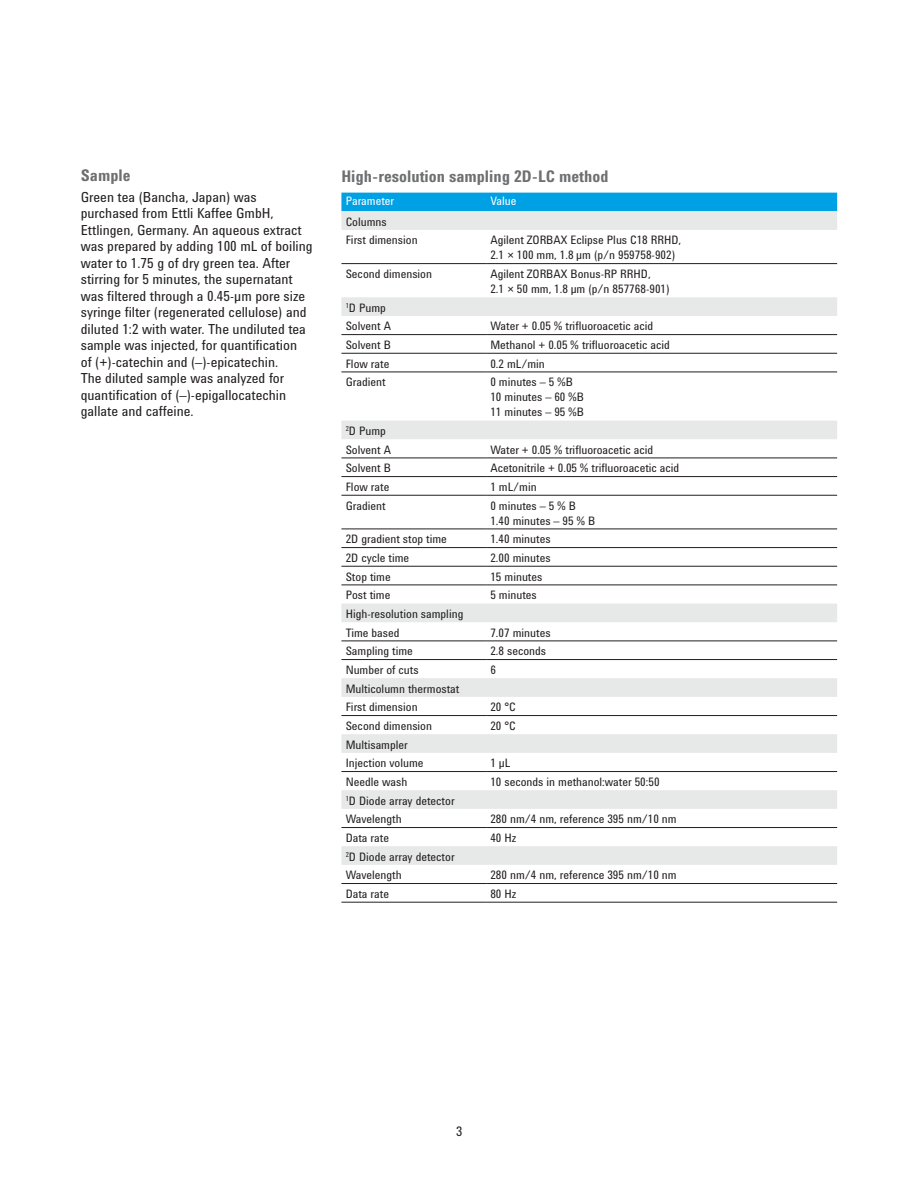
<style>
.page{position:relative;width:918px;height:1188px;background:#fff}
.page>*{position:absolute;margin:0;border:0;box-sizing:border-box;transform-origin:0 0}
.Subhead_2{font:700 16.5px "Agilent Condensed CFF";color:#6d6f71}
.Body_copy{font:14.25px/16.5px "Agilent Condensed CFF";color:#231f20}
.t1{font:13.5px "Agilent Condensed CFF";color:#231f20}
.Table_body{font:12px/15px "Agilent Condensed CFF";color:#231f20}
.Table_head{font:12px "Agilent Condensed CFF";color:#fff}
.s1{font-style:italic}
</style>
<div class="page">
<div style="left:341px;top:193px;width:496px;height:18px;background:#00a1e4"></div>
<svg style="left:341px;top:211px;width:496px;height:654px"></svg>
<hr style="left:341px;top:263px;width:145px;height:1px;background:#231f20">
<hr style="left:486px;top:263px;width:351px;height:1px;background:#231f20">
<hr style="left:341px;top:334px;width:145px;height:1px;background:#231f20">
<hr style="left:486px;top:334px;width:351px;height:1px;background:#231f20">
<hr style="left:341px;top:353px;width:145px;height:1px;background:#231f20">
<hr style="left:486px;top:353px;width:351px;height:1px;background:#231f20">
<hr style="left:341px;top:372px;width:145px;height:1px;background:#231f20">
<hr style="left:486px;top:372px;width:351px;height:1px;background:#231f20">
<hr style="left:341px;top:458px;width:145px;height:1px;background:#231f20">
<hr style="left:486px;top:458px;width:351px;height:1px;background:#231f20">
<hr style="left:341px;top:476px;width:145px;height:1px;background:#231f20">
<hr style="left:486px;top:476px;width:351px;height:1px;background:#231f20">
<hr style="left:341px;top:495px;width:145px;height:1px;background:#231f20">
<hr style="left:486px;top:495px;width:351px;height:1px;background:#231f20">
<hr style="left:341px;top:529px;width:145px;height:1px;background:#231f20">
<hr style="left:486px;top:529px;width:351px;height:1px;background:#231f20">
<hr style="left:341px;top:547px;width:145px;height:1px;background:#231f20">
<hr style="left:486px;top:547px;width:351px;height:1px;background:#231f20">
<hr style="left:341px;top:566px;width:145px;height:1px;background:#231f20">
<hr style="left:486px;top:566px;width:351px;height:1px;background:#231f20">
<hr style="left:341px;top:585px;width:145px;height:1px;background:#231f20">
<hr style="left:486px;top:585px;width:351px;height:1px;background:#231f20">
<hr style="left:341px;top:641px;width:145px;height:1px;background:#231f20">
<hr style="left:486px;top:641px;width:351px;height:1px;background:#231f20">
<hr style="left:341px;top:659px;width:145px;height:1px;background:#231f20">
<hr style="left:486px;top:659px;width:351px;height:1px;background:#231f20">
<hr style="left:341px;top:715px;width:145px;height:1px;background:#231f20">
<hr style="left:486px;top:715px;width:351px;height:1px;background:#231f20">
<hr style="left:341px;top:771px;width:145px;height:1px;background:#231f20">
<hr style="left:486px;top:771px;width:351px;height:1px;background:#231f20">
<hr style="left:341px;top:827px;width:145px;height:1px;background:#231f20">
<hr style="left:486px;top:827px;width:351px;height:1px;background:#231f20">
<hr style="left:341px;top:883px;width:145px;height:1px;background:#231f20">
<hr style="left:486px;top:883px;width:351px;height:1px;background:#231f20">
<hr style="left:341px;top:902px;width:145px;height:1px;background:#231f20">
<hr style="left:486px;top:902px;width:351px;height:1px;background:#231f20">
<p class="Subhead_2" style="left:81px;top:163px;width:51px">Sample</p>
<p class="Body_copy" style="left:81px;top:188px;width:233px">Green tea (Bancha, Japan) was purchased from Ettli Kaffee GmbH, Ettlingen, Germany. An aqueous extract was prepared by adding 100 mL of boiling water to 1.75 g of dry green tea. After stirring for 5 minutes, the supernatant was filtered through a 0.45‑µm pore size syringe filter (regenerated cellulose) and diluted 1:2 with water. The undiluted tea sample was injected, for quantification<br>of (+)-catechin and (–)-epicatechin.<br>The diluted sample was analyzed for quantification of (–)-epigallocatechin gallate and caffeine.</p>
<p class="Subhead_2" style="left:341px;top:164px;width:268px">High-resolution sampling 2D-LC method</p>
<p class="Table_head" style="left:346px;top:192px;width:50px">Parameter</p>
<p class="Table_head" style="left:490px;top:192px;width:28px">Value</p>
<p class="Table_body" style="left:346px;top:214px;width:43px">Columns</p>
<p class="Table_body" style="left:346px;top:232px;width:73px">First dimension</p>
<p class="Table_body" style="left:490px;top:232px;width:192px">Agilent ZORBAX Eclipse Plus C18 RRHD,<br>2.1 <span class="s1">×</span> 100 mm, 1.8 µm (p/n 959758-902)</p>
<p class="Table_body" style="left:346px;top:266px;width:88px">Second dimension</p>
<p class="Table_body" style="left:490px;top:266px;width:181px">Agilent ZORBAX Bonus-RP RRHD,<br>2.1 <span class="s1">×</span> 50 mm, 1.8 µm (p/n 857768-901)</p>
<p class="Table_body" style="left:346px;top:300px;width:42px"><sup>1</sup>D Pump</p>
<p class="Table_body" style="left:346px;top:318px;width:47px">Solvent A</p>
<p class="Table_body" style="left:490px;top:318px;width:164px">Water + 0.05 % trifluoroacetic acid</p>
<p class="Table_body" style="left:346px;top:337px;width:47px">Solvent B</p>
<p class="Table_body" style="left:490px;top:337px;width:181px">Methanol + 0.05 % trifluoroacetic acid</p>
<p class="Table_body" style="left:346px;top:356px;width:45px">Flow rate</p>
<p class="Table_body" style="left:490px;top:356px;width:56px">0.2 mL/min</p>
<p class="Table_body" style="left:346px;top:374px;width:41px">Gradient</p>
<p class="Table_body" style="left:490px;top:374px;width:95px">0 minutes – 5 %B<br>10 minutes – 60 %B<br>11 minutes – 95 %B</p>
<p class="Table_body" style="left:346px;top:423px;width:42px"><sup>2</sup>D Pump</p>
<p class="Table_body" style="left:346px;top:442px;width:47px">Solvent A</p>
<p class="Table_body" style="left:490px;top:442px;width:164px">Water + 0.05 % trifluoroacetic acid</p>
<p class="Table_body" style="left:346px;top:460px;width:47px">Solvent B</p>
<p class="Table_body" style="left:490px;top:460px;width:190px">Acetonitrile + 0.05 % trifluoroacetic acid</p>
<p class="Table_body" style="left:346px;top:479px;width:45px">Flow rate</p>
<p class="Table_body" style="left:490px;top:479px;width:48px">1 mL/min</p>
<p class="Table_body" style="left:346px;top:498px;width:41px">Gradient</p>
<p class="Table_body" style="left:490px;top:498px;width:106px">0 minutes – 5 % B<br>1.40 minutes – 95 % B</p>
<p class="Table_body" style="left:346px;top:531px;width:103px">2D gradient stop time</p>
<p class="Table_body" style="left:490px;top:531px;width:62px">1.40 minutes</p>
<p class="Table_body" style="left:346px;top:550px;width:65px">2D cycle time</p>
<p class="Table_body" style="left:490px;top:550px;width:62px">2.00 minutes</p>
<p class="Table_body" style="left:346px;top:569px;width:47px">Stop time</p>
<p class="Table_body" style="left:490px;top:569px;width:54px">15 minutes</p>
<p class="Table_body" style="left:346px;top:587px;width:46px">Post time</p>
<p class="Table_body" style="left:490px;top:587px;width:48px">5 minutes</p>
<p class="Table_body" style="left:346px;top:606px;width:119px">High-resolution sampling</p>
<p class="Table_body" style="left:346px;top:625px;width:55px">Time based</p>
<p class="Table_body" style="left:490px;top:625px;width:62px">7.07 minutes</p>
<p class="Table_body" style="left:346px;top:643px;width:69px">Sampling time</p>
<p class="Table_body" style="left:490px;top:643px;width:57px">2.8 seconds</p>
<p class="Table_body" style="left:346px;top:662px;width:75px">Number of cuts</p>
<p class="Table_body" style="left:490px;top:662px;width:7px">6</p>
<p class="Table_body" style="left:346px;top:681px;width:115px">Multicolumn thermostat</p>
<p class="Table_body" style="left:346px;top:699px;width:73px">First dimension</p>
<p class="Table_body" style="left:490px;top:699px;width:27px">20 °C</p>
<p class="Table_body" style="left:346px;top:718px;width:88px">Second dimension</p>
<p class="Table_body" style="left:490px;top:718px;width:27px">20 °C</p>
<p class="Table_body" style="left:346px;top:737px;width:64px">Multisampler</p>
<p class="Table_body" style="left:346px;top:755px;width:79px">Injection volume</p>
<p class="Table_body" style="left:490px;top:755px;width:22px">1 µL</p>
<p class="Table_body" style="left:346px;top:774px;width:63px">Needle wash</p>
<p class="Table_body" style="left:490px;top:774px;width:171px">10 seconds in methanol:water 50:50</p>
<p class="Table_body" style="left:346px;top:793px;width:110px"><sup>1</sup>D Diode array detector</p>
<p class="Table_body" style="left:346px;top:811px;width:58px">Wavelength</p>
<p class="Table_body" style="left:490px;top:811px;width:188px">280 nm/4 nm, reference 395 nm/10 nm</p>
<p class="Table_body" style="left:346px;top:830px;width:45px">Data rate</p>
<p class="Table_body" style="left:490px;top:830px;width:28px">40 Hz</p>
<p class="Table_body" style="left:346px;top:848px;width:110px"><sup>2</sup>D Diode array detector</p>
<p class="Table_body" style="left:346px;top:867px;width:58px">Wavelength</p>
<p class="Table_body" style="left:490px;top:867px;width:188px">280 nm/4 nm, reference 395 nm/10 nm</p>
<p class="Table_body" style="left:346px;top:886px;width:45px">Data rate</p>
<p class="Table_body" style="left:490px;top:886px;width:28px">80 Hz</p>
<p class="t1" style="left:456px;top:1122px;width:8px">3</p>
</div>
